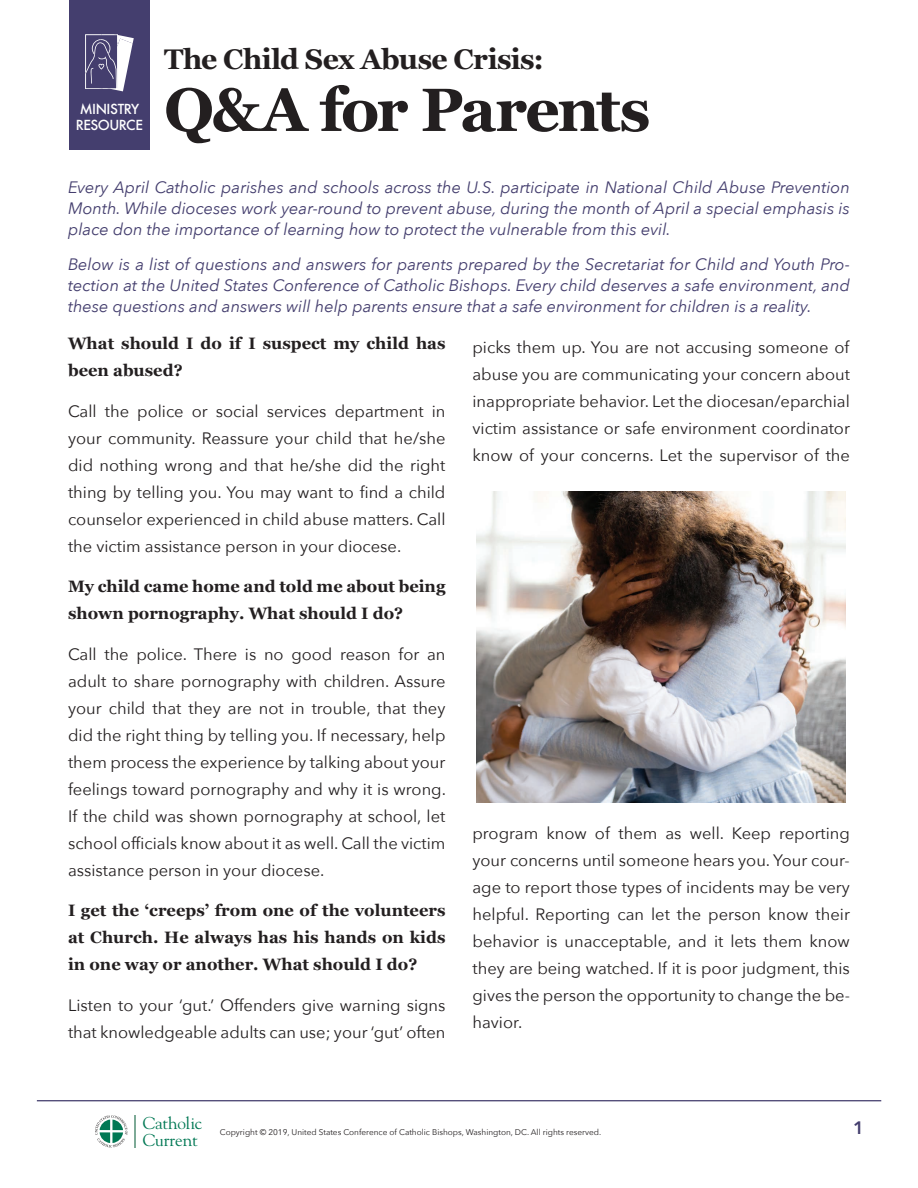
<style>
.page{position:relative;width:918px;height:1188px;background:#fff}
.page>*{position:absolute;margin:0;border:0;box-sizing:border-box;transform-origin:0 0}
.t1{font:700 60.75px "Georgia";letter-spacing:-.04em;color:#231f20}
.t2{font:700 28.35px "Georgia";letter-spacing:-.02em;color:#231f20}
.t3{font:600 18px "Avenir Next";color:#443e6e}
.t4{font:17.1px "Goudy Std";color:#007854}
.t5{font:16.5px/27px "Avenir Next";color:#231f20;text-align:justify}
.t6{font:italic 16.5px/21px "Avenir Next";color:#443e6e;text-align:justify}
.t7{font:700 16.5px/27px "Georgia";color:#231f20}
.t8{font:500 13.5px/16.2px "Futura";letter-spacing:-.035em;color:#fff}
.t9{font:8.25px "Avenir Next";color:#231f20}
</style>
<div class="page">
<svg style="left:95px;top:1115px;width:33px;height:32px"></svg>
<hr style="left:135px;top:1115px;width:1px;height:32px;background:#7daa97">
<hr style="left:37px;top:1100px;width:844px;height:1px;background:#443e6e">
<img style="left:476px;top:492px;width:370px;height:311px">
<div style="left:69px;top:0;width:81px;height:150px;background:#443e6e"></div>
<svg style="left:85px;top:34px;width:49px;height:57px"></svg>
<p class="t8" style="left:76px;top:101px;width:69px">MINISTRY<br>RESOURCE</p>
<h2 class="t2" style="left:164px;top:38px;width:381px">The Child Sex Abuse Crisis:</h2>
<h1 class="t1" style="left:164px;top:64px;width:488px">Q&amp;A for Parents</h1>
<p class="t6" style="left:68px;top:176px;width:783px">Every April Catholic parishes and schools across the U.S. participate in National Child Abuse Prevention Month. While dioceses work year-round to prevent abuse, during the month of April a special emphasis is place don the importance of learning how to protect the vulnerable from this evil.</p>
<p class="t6" style="left:68px;top:253px;width:783px">Below is a list of questions and answers for parents prepared by the Secretariat for Child and Youth Pro&shy;tection at the United States Conference of Catholic Bishops. Every child deserves a safe environment, and these questions and answers will help parents ensure that a safe environment for children is a reality.</p>
<p class="t7" style="left:68px;top:329px;width:379px">What should I do if I suspect my child has been abused?</p>
<p class="t5" style="left:68px;top:397px;width:379px">Call the police or social services department in your community. Reassure your child that he/she did nothing wrong and that he/she did the right thing by telling you. You may want to find a child counselor experienced in child abuse matters. Call the victim assistance person in your diocese.</p>
<p class="t7" style="left:68px;top:572px;width:379px">My child came home and told me about being shown pornography. What should I do?</p>
<p class="t5" style="left:68px;top:640px;width:379px">Call the police. There is no good reason for an adult to share pornography with children. Assure your child that they are not in trouble, that they did the right thing by telling you. If necessary, help them process the experience by talking about your feelings toward pornography and why it is wrong.<br>If the child was shown pornography at school, let school officials know about it as well. Call the victim assistance person in your diocese.</p>
<p class="t7" style="left:68px;top:896px;width:379px;text-align:justify">I get the ‘creeps’ from one of the volunteers at Church. He always has his hands on kids in one way or another. What should I do?</p>
<p class="t5" style="left:68px;top:991px;width:379px">Listen to your ‘gut.’ Offenders give warning signs that knowledgeable adults can use; your ‘gut’ often</p>
<p class="t5" style="left:472px;top:333px;width:379px">picks them up. You are not accusing someone of abuse you are communicating your concern about inappropriate behavior. Let the diocesan/eparchial victim assistance or safe environment coordinator know of your concerns. Let the supervisor of the</p>
<p class="t5" style="left:472px;top:819px;width:379px">program know of them as well. Keep reporting your concerns until someone hears you. Your cour&shy;age to report those types of incidents may be very helpful. Reporting can let the person know their behavior is unacceptable, and it lets them know they are being watched. If it is poor judgment, this gives the person the opportunity to change the be&shy;havior.</p>
<p class="t9" style="left:143px;top:1126px;width:460px"><sup>Catholic</sup> Copyright © 2019, United States Conference of Catholic Bishops, Washington, DC. All rights reserved.</p>
<p class="t3" style="left:853px;top:1112px;width:12px">1</p>
<p class="t4" style="left:143px;top:1129px;width:56px">Current</p>
</div>
